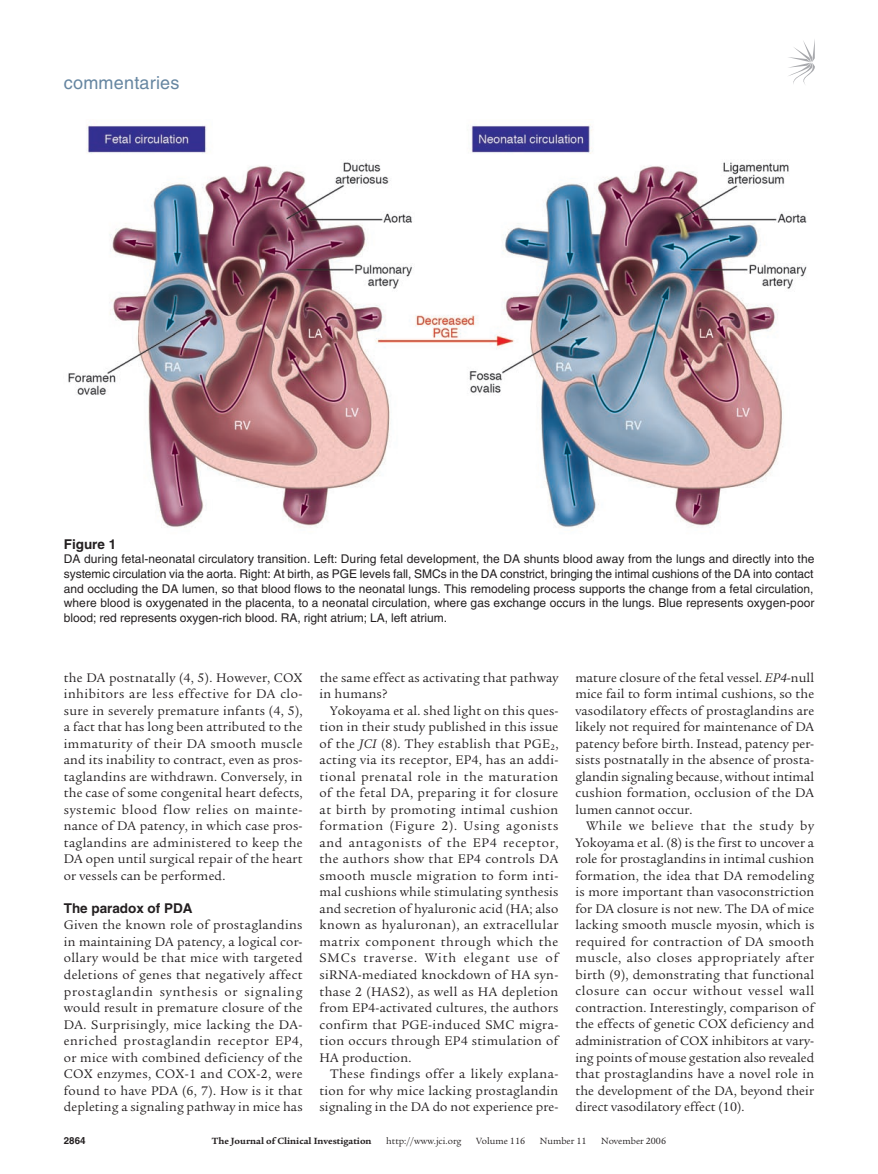
<style>
.page{position:relative;width:878px;height:1174px;background:#fff}
.page>*{position:absolute;margin:0;border:0;box-sizing:border-box;transform-origin:0 0}
.t1{font:18px "Helvetica LT Std";letter-spacing:.01em;color:#6686a1}
.t2{font:13.5px/16.5px "Legacy Serif Std";letter-spacing:.015em;color:#231f20;text-align:justify}
.t3{font:700 13.5px "Helvetica LT Std";color:#231f20}
.t4{font:12px/14.7px "Helvetica LT Std";color:#231f20;text-align:justify}
.t5{font:9.75px "Legacy Serif Std";color:#231f20}
.t6{font:700 9.75px "Legacy Serif Std";color:#231f20}
.t7{font:700 9.75px "Helvetica LT Std";color:#231f20}
.s1{font-style:italic}
</style>
<div class="page">
<svg style="left:788px;top:41px;width:26px;height:43px"></svg>
<img style="left:68px;top:124px;width:739px;height:404px">
<h1 class="t1" style="left:64px;top:72px;width:117px">commentaries</h1>
<p class="t3" style="left:64px;top:536px;width:54px">Figure 1</p>
<p class="t4" style="left:64px;top:552px;width:752px">DA during fetal-neonatal circulatory transition. Left: During fetal development, the DA shunts blood away from the lungs and directly into the systemic circulation via the aorta. Right: At birth, as PGE levels fall, SMCs in the DA constrict, bringing the intimal cushions of the DA into contact and occluding the DA lumen, so that blood flows to the neonatal lungs. This remodeling process supports the change from a fetal circulation, where blood is oxygenated in the placenta, to a neonatal circulation, where gas exchange occurs in the lungs. Blue represents oxygen-poor blood; red represents oxygen-rich blood. RA, right atrium; LA, left atrium.</p>
<p class="t2" style="left:64px;top:669px;width:240px">the DA postnatally (4, 5). However, COX inhibitors are less effective for DA clo&shy;sure in severely premature infants (4, 5), a fact that has long been attributed to the immaturity of their DA smooth muscle and its inability to contract, even as pros&shy;taglandins are withdrawn. Conversely, in the case of some congenital heart defects, systemic blood flow relies on mainte&shy;nance of DA patency, in which case pros&shy;taglandins are administered to keep the DA open until surgical repair of the heart or vessels can be performed.</p>
<p class="t3" style="left:64px;top:900px;width:130px">The paradox of PDA</p>
<p class="t2" style="left:64px;top:917px;width:240px">Given the known role of prostaglandins in maintaining DA patency, a logical cor&shy;ollary would be that mice with targeted deletions of genes that negatively affect prostaglandin synthesis or signaling would result in premature closure of the DA. Surprisingly, mice lacking the DA&shy;enriched prostaglandin receptor EP4, or mice with combined deficiency of the COX enzymes, COX-1 and COX-2, were found to have PDA (6, 7). How is it that depleting a signaling pathway in mice has</p>
<p class="t2" style="left:319px;top:669px;width:240px">the same effect as activating that pathway in humans?</p>
<p class="t2" style="left:319px;top:702px;width:240px;text-indent:11px">Yokoyama et al. shed light on this ques&shy;tion in their study published in this issue of the <span class="s1">JCI</span> (8). They establish that PGE<sub>2</sub>, acting via its receptor, EP4, has an addi&shy;tional prenatal role in the maturation of the fetal DA, preparing it for closure at birth by promoting intimal cushion formation (Figure 2). Using agonists and antagonists of the EP4 receptor, the authors show that EP4 controls DA smooth muscle migration to form inti&shy;mal cushions while stimulating synthesis and secretion of hyaluronic acid (HA; also known as hyaluronan), an extracellular matrix component through which the SMCs traverse. With elegant use of siRNA-mediated knockdown of HA syn&shy;thase 2 (HAS2), as well as HA depletion from EP4-activated cultures, the authors confirm that PGE-induced SMC migra&shy;tion occurs through EP4 stimulation of HA production.</p>
<p class="t2" style="left:319px;top:1065px;width:240px;text-indent:11px">These findings offer a likely explana&shy;tion for why mice lacking prostaglandin signaling in the DA do not experience pre-</p>
<p class="t2" style="left:575px;top:669px;width:240px">mature closure of the fetal vessel. <span class="s1">EP4</span>-null mice fail to form intimal cushions, so the vasodilatory effects of prostaglandins are likely not required for maintenance of DA patency before birth. Instead, patency per&shy;sists postnatally in the absence of prosta&shy;glandin signaling because, without intimal cushion formation, occlusion of the DA lumen cannot occur.</p>
<p class="t2" style="left:575px;top:818px;width:240px;text-indent:11px">While we believe that the study by Yokoyama et al. (8) is the first to uncover a role for prostaglandins in intimal cushion formation, the idea that DA remodeling is more important than vasoconstriction for DA closure is not new. The DA of mice lacking smooth muscle myosin, which is required for contraction of DA smooth muscle, also closes appropriately after birth (9), demonstrating that functional closure can occur without vessel wall contraction. Interestingly, comparison of the effects of genetic COX deficiency and administration of COX inhibitors at vary&shy;ing points of mouse gestation also revealed that prostaglandins have a novel role in the development of the DA, beyond their direct vasodilatory effect (10).</p>
<p class="t7" style="left:64px;top:1134px;width:23px">2864</p>
<p class="t6" style="left:212px;top:1135px;width:161px">The Journal of Clinical Investigation</p>
<p class="t5" style="left:386px;top:1135px;width:77px">http://www.jci.org</p>
<p class="t5" style="left:476px;top:1135px;width:50px">Volume 116</p>
<p class="t5" style="left:540px;top:1135px;width:48px">Number 11</p>
<p class="t5" style="left:601px;top:1135px;width:66px">November 2006</p>
</div>
